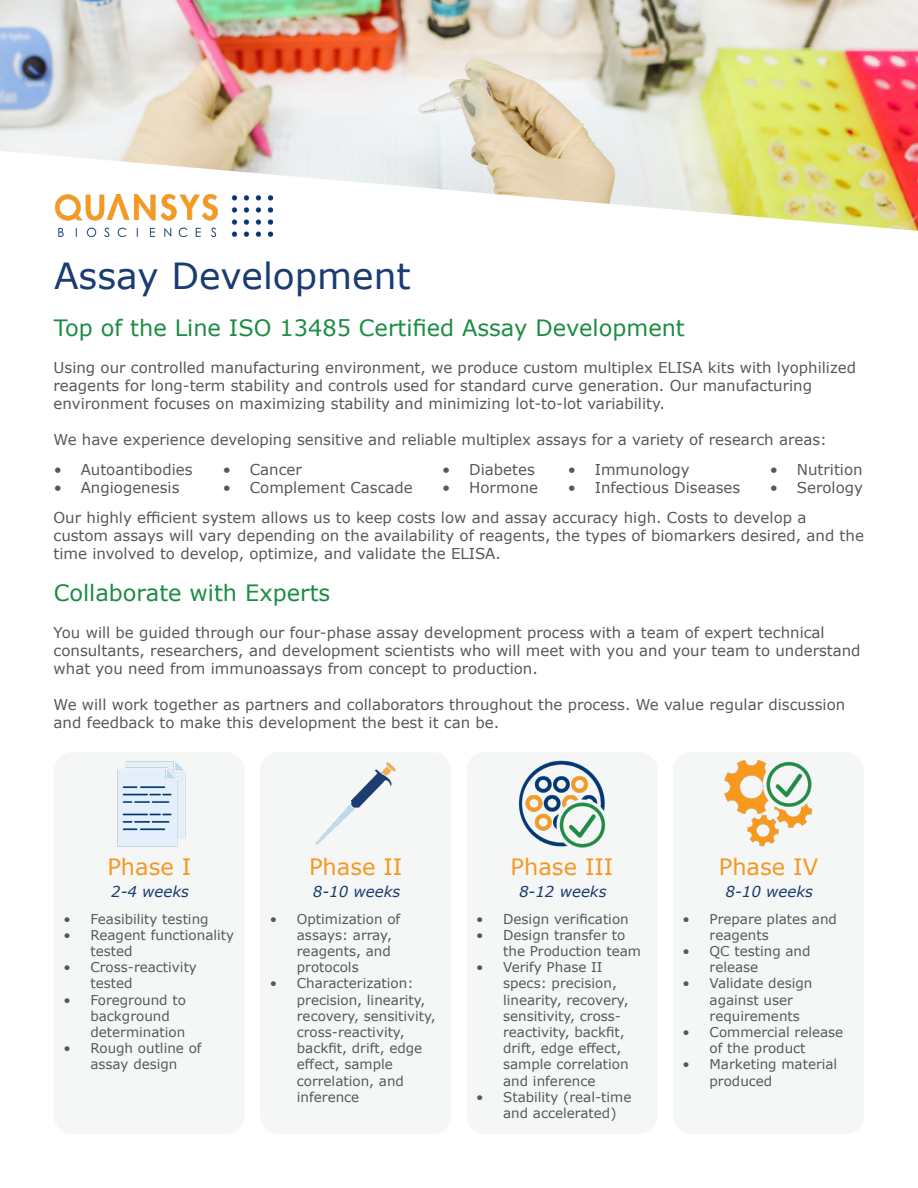
<style>
.page{position:relative;width:918px;height:1188px;background:#fff}
.page>*{position:absolute;margin:0;border:0;box-sizing:border-box;transform-origin:0 0}
.Brandon_Grotesque{font:36px "Verdana";color:#1a3c71}
.Heading_2{font:22.5px "Verdana";color:#1c8c43}
.Heading_2-2{font:22.5px "Verdana";color:#f79721}
.t1{font:15px/18px "Verdana";color:#57585a}
.Heading_2-3{font:italic 15px "Verdana";color:#1a3c71}
.t2{font:13.5px/16.2px "Verdana";color:#57585a}
</style>
<div class="page">
<img style="left:58px;top:231px;width:215px;height:6px">
<img style="left:0;top:0;width:918px;height:231px">
<div style="left:54px;top:752px;width:191px;height:382px;background:#f5f7f7;border-radius:18px"></div>
<div style="left:260px;top:752px;width:191px;height:382px;background:#f5f7f7;border-radius:18px"></div>
<div style="left:467px;top:752px;width:190px;height:382px;background:#f5f7f7;border-radius:18px"></div>
<div style="left:673px;top:752px;width:191px;height:382px;background:#f5f7f7;border-radius:18px"></div>
<img style="left:315px;top:762px;width:81px;height:83px">
<img style="left:518px;top:760px;width:88px;height:88px">
<img style="left:724px;top:760px;width:89px;height:87px">
<img style="left:117px;top:761px;width:69px;height:86px">
<p class="Brandon_Grotesque" style="left:54px;top:251px;width:358px">Assay Development</p>
<p class="Heading_2" style="left:54px;top:312px;width:633px">Top of the Line ISO 13485 Certified Assay Development</p>
<p class="t1" style="left:54px;top:358px;width:804px">Using our controlled manufacturing environment, we produce custom multiplex ELISA kits with lyophilized reagents for long-term stability and controls used for standard curve generation. Our manufacturing environment focuses on maximizing stability and minimizing lot-to-lot variability.</p>
<p class="t1" style="left:54px;top:430px;width:775px">We have experience developing sensitive and reliable multiplex assays for a variety of research areas:</p>
<p class="t1" style="left:54px;top:460px;width:140px">• Autoantibodies</p>
<p class="t1" style="left:54px;top:478px;width:127px">• Angiogenesis</p>
<p class="t1" style="left:442px;top:460px;width:94px">• Diabetes</p>
<p class="t1" style="left:442px;top:478px;width:97px">• Hormone</p>
<p class="t1" style="left:568px;top:460px;width:124px">• Immunology</p>
<p class="t1" style="left:568px;top:478px;width:174px">• Infectious Diseases</p>
<p class="t1" style="left:223px;top:460px;width:81px">• Cancer</p>
<p class="t1" style="left:223px;top:478px;width:192px">• Complement Cascade</p>
<p class="t1" style="left:770px;top:460px;width:94px">• Nutrition</p>
<p class="t1" style="left:770px;top:478px;width:95px">• Serology</p>
<p class="t1" style="left:54px;top:508px;width:812px">Our highly efficient system allows us to keep costs low and assay accuracy high. Costs to develop a custom assays will vary depending on the availability of reagents, the types of biomarkers desired, and the time involved to develop, optimize, and validate the ELISA.</p>
<p class="Heading_2" style="left:54px;top:577px;width:278px">Collaborate with Experts</p>
<p class="t1" style="left:54px;top:623px;width:809px">You will be guided through our four-phase assay development process with a team of expert technical consultants, researchers, and development scientists who will meet with you and your team to understand what you need from immunoassays from concept to production.</p>
<p class="t1" style="left:54px;top:695px;width:793px">We will work together as partners and collaborators throughout the process. We value regular discussion and feedback to make this development the best it can be.</p>
<p class="Heading_2-2" style="left:107px;top:851px;width:85px">Phase I</p>
<p class="Heading_2-2" style="left:309px;top:851px;width:95px">Phase II</p>
<p class="Heading_2-2" style="left:511px;top:851px;width:104px">Phase III</p>
<p class="Heading_2-2" style="left:719px;top:851px;width:101px">Phase IV</p>
<p class="t2" style="left:63px;top:910px;width:147px">• Feasibility testing</p>
<p class="t2" style="left:90px;top:927px;width:145px;text-indent:-27px">• Reagent functionality tested</p>
<p class="t2" style="left:90px;top:959px;width:108px;text-indent:-27px">• Cross-reactivity tested</p>
<p class="t2" style="left:90px;top:991px;width:97px;text-indent:-27px">• Foreground to background determination</p>
<p class="t2" style="left:63px;top:1040px;width:140px;text-align:center">• Rough outline of assay design</p>
<p class="Heading_2-3" style="left:111px;top:881px;width:79px">2-4 weeks</p>
<p class="Heading_2-3" style="left:313px;top:881px;width:89px">8-10 weeks</p>
<p class="Heading_2-3" style="left:519px;top:881px;width:89px">8-12 weeks</p>
<p class="Heading_2-3" style="left:726px;top:881px;width:89px">8-10 weeks</p>
<p class="t2" style="left:297px;top:910px;width:105px;text-indent:-27px">• Optimization of assays: array, reagents, and protocols</p>
<p class="t2" style="left:297px;top:975px;width:140px;text-indent:-27px">• Characterization: precision, linearity, recovery, sensitivity, cross-reactivity, backfit, drift, edge effect, sample correlation, and inference</p>
<p class="t2" style="left:476px;top:910px;width:154px">• Design verification</p>
<p class="t2" style="left:503px;top:927px;width:139px;text-indent:-27px">• Design transfer to the Production team</p>
<p class="t2" style="left:503px;top:959px;width:127px;text-indent:-27px">• Verify Phase II specs: precision, linearity, recovery, sensitivity, cross&shy;reactivity, backfit, drift, edge effect, sample correlation and inference</p>
<p class="t2" style="left:503px;top:1089px;width:130px;text-indent:-27px">• Stability (real-time and accelerated)</p>
<p class="t2" style="left:710px;top:910px;width:129px;text-indent:-27px">• Prepare plates and reagents</p>
<p class="t2" style="left:710px;top:943px;width:102px;text-indent:-27px">• QC testing and release</p>
<p class="t2" style="left:710px;top:975px;width:104px;text-indent:-27px">• Validate design against user requirements</p>
<p class="t2" style="left:710px;top:1024px;width:135px;text-indent:-27px">• Commercial release of the product</p>
<p class="t2" style="left:710px;top:1056px;width:129px;text-indent:-27px">• Marketing material produced</p>
</div>
